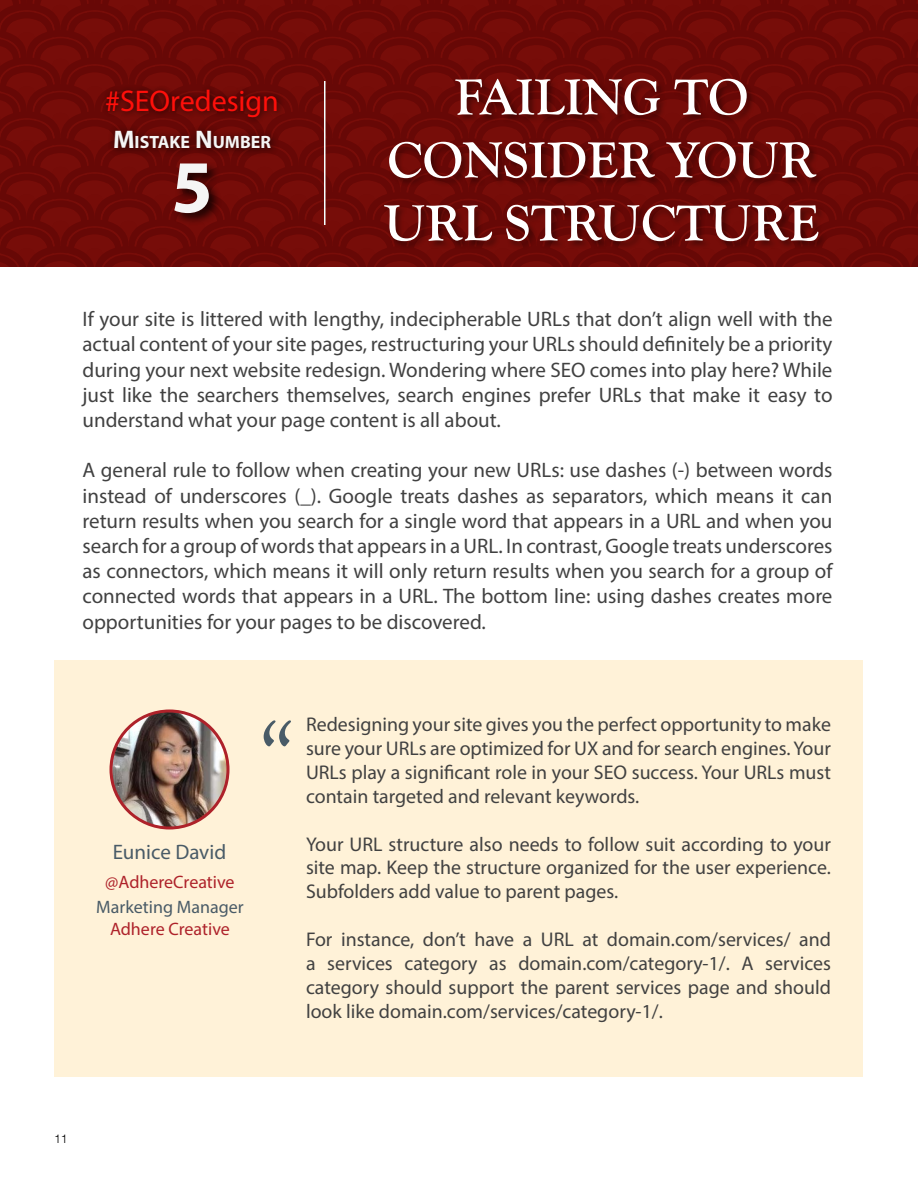
<style>
.page{position:relative;width:918px;height:1188px;background:#fff}
.page>*{position:absolute;margin:0;border:0;box-sizing:border-box;transform-origin:0 0}
.t1{font:italic 99px "Goudy Old Style T";color:#495b67}
.t2{font:700 75px "Myriad Pro";color:#f5f5f5}
.t3{font:700 52.5px/63px "Goudy Old Style T";color:#fff;text-align:center}
.t4{font:30px "Myriad Pro";color:#ff100b}
.t5{font:21px/25.2px "Myriad Pro";color:#414141;text-align:justify}
.t6{font:21px "Myriad Pro";color:#495b67}
.t7{font:19.8px/23.9px "Myriad Pro";color:#414141;text-align:justify}
.t8{font:18px "Myriad Pro";color:#ae222a}
.t9{font:18px "Myriad Pro";color:#495b67}
.t10{font:700 17.85px "Myriad Pro";color:#f5f5f5}
.t11{font:300 12px "Helvetica";color:#000}
.s1{font-size:25.5px}
</style>
<div class="page">
<div style="left:55px;top:660px;width:808px;height:416px;background:#fff2d8"></div>
<img style="left:111px;top:711px;width:117px;height:117px;border-radius:58px">
<div style="left:110px;top:710px;width:120px;height:120px;border:3px solid #ae222a;border-radius:50%"></div>
<div style="left:0;top:0;width:918px;height:267px;background:linear-gradient(to right,#6e0a07,#6e0a07)"></div>
<div style="left:384px;top:78px;width:444px;height:172px;background:#000;opacity:.36"></div>
<div style="left:102px;top:84px;width:183px;height:40px;background:#000;opacity:.75"></div>
<div style="left:108px;top:124px;width:171px;height:33px;background:#000;opacity:.75"></div>
<div style="left:172px;top:161px;width:50px;height:65px;background:#000;opacity:.75"></div>
<hr style="left:324px;top:81px;width:2px;height:144px;background:#f5ffff">
<h3 class="t4" style="left:105px;top:82px;width:175px">#SEOredesign</h3>
<p class="t10" style="left:113px;top:130px;width:159px"><span class="s1">M</span>ISTAKE <span class="s1">N</span>UMBER</p>
<h2 class="t2" style="left:171px;top:138px;width:43px">5</h2>
<h3 class="t3" style="left:384px;top:66px;width:437px">FAILING TO<br>CONSIDER YOUR<br>URL STRUCTURE</h3>
<p class="t5" style="left:82px;top:306px;width:752px">If your site is littered with lengthy, indecipherable URLs that don’t align well with the actual content of your site pages, restructuring your URLs should definitely be a priority during your next website redesign. Wondering where SEO comes into play here? While just like the searchers themselves, search engines prefer URLs that make it easy to understand what your page content is all about.</p>
<p class="t5" style="left:82px;top:457px;width:752px">A general rule to follow when creating your new URLs: use dashes (-) between words instead of underscores (_). Google treats dashes as separators, which means it can return results when you search for a single word that appears in a URL and when you search for a group of words that appears in a URL. In contrast, Google treats underscores as connectors, which means it will only return results when you search for a group of connected words that appears in a URL. The bottom line: using dashes creates more opportunities for your pages to be discovered.</p>
<p class="t6" style="left:113px;top:839px;width:115px">Eunice David</p>
<p class="t8" style="left:105px;top:871px;width:131px">@AdhereCreative</p>
<p class="t9" style="left:96px;top:896px;width:149px">Marketing Manager</p>
<p class="t8" style="left:110px;top:918px;width:121px">Adhere Creative</p>
<h1 class="t1" style="left:254px;top:703px;width:39px">“</h1>
<p class="t7" style="left:306px;top:712px;width:527px">Redesigning your site gives you the perfect opportunity to make sure your URLs are optimized for UX and for search engines. Your URLs play a significant role in your SEO success. Your URLs must contain targeted and relevant keywords.</p>
<p class="t7" style="left:306px;top:832px;width:526px">Your URL structure also needs to follow suit according to your site map. Keep the structure organized for the user experience.<br>Subfolders add value to parent pages.</p>
<p class="t7" style="left:306px;top:927px;width:526px">For instance, don’t have a URL at domain.com/services/ and a services category as domain.com/category-1/. A services category should support the parent services page and should look like domain.com/services/category-1/.</p>
<p class="t11" style="left:54px;top:1128px;width:15px">11</p>
</div>
